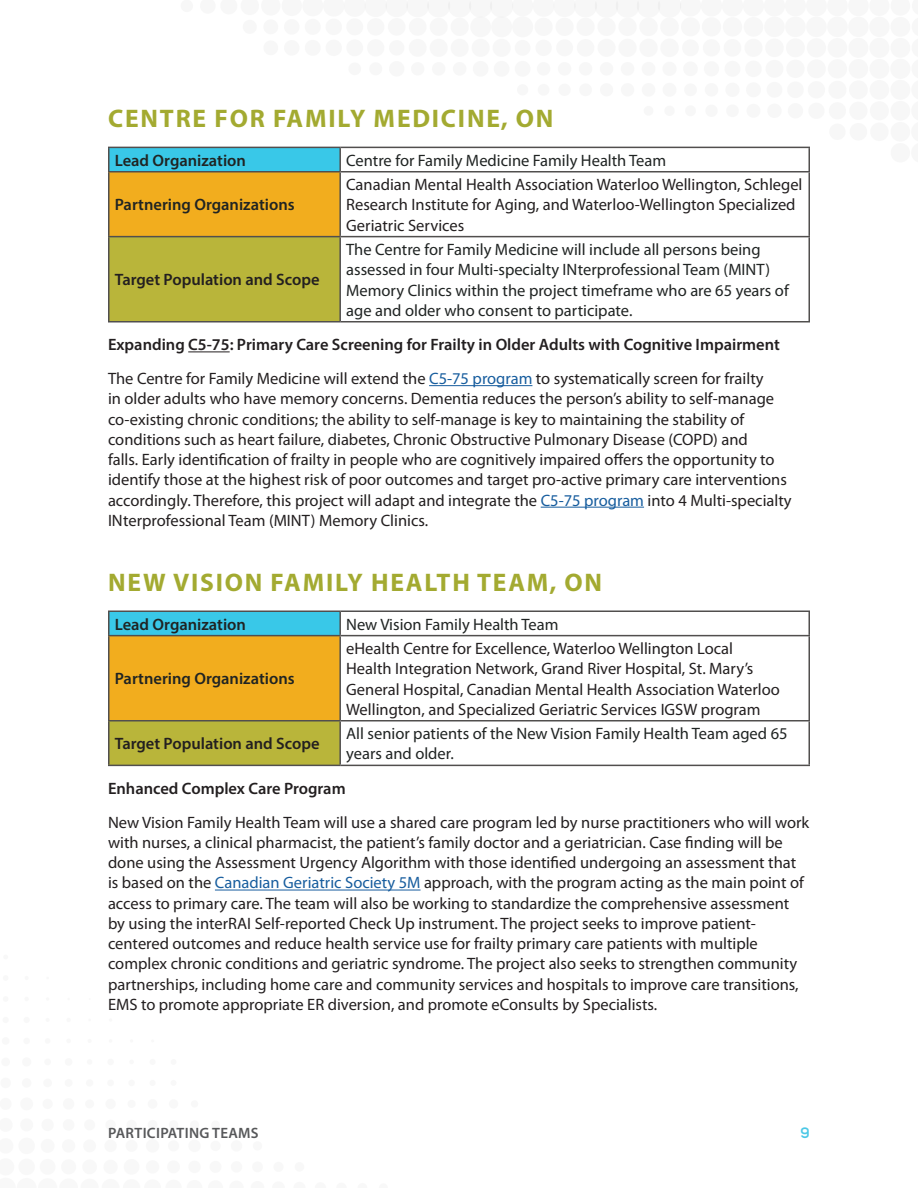
<style>
.page{position:relative;width:918px;height:1188px;background:#fff}
.page>*{position:absolute;margin:0;border:0;box-sizing:border-box;transform-origin:0 0}
.SUB_3__green__caps{font:700 25.5px "Myriad Pro";letter-spacing:.07em;color:#a3aa31}
.BODY{font:16.5px/20.2px "Myriad Pro";color:#231f20}
.BODY-2{font:16.5px/20.2px "Myriad Pro";color:#202423}
.BODY-3{font:600 16.5px "Myriad Pro";color:#231f20}
.Cover_Page_Orange_Ti{font:600 16.5px "Myriad Pro";color:#202423}
.t1{font:600 15px "Myriad Pro";letter-spacing:.02em;color:#57585a}
.t2{font:700 15px "Uni Sans Semi";color:#4cc8e6}
.s1{color:#175d9e}
</style>
<div class="page">
<svg style="left:180px;top:1px;width:630px;height:148px"></svg>
<hr style="left:188px;top:351px;width:42px;height:1px;background:#231f20">
<hr style="left:429px;top:385px;width:103px;height:1px;background:#175d9e">
<hr style="left:541px;top:507px;width:103px;height:1px;background:#175d9e">
<hr style="left:215px;top:890px;width:206px;height:1px;background:#175d9e">
<div style="left:109px;top:147px;width:231px;height:25px;background:#39c8e8"></div>
<div style="left:109px;top:172px;width:231px;height:65px;background:#f2ad1e"></div>
<div style="left:109px;top:237px;width:231px;height:85px;background:#b9b53a"></div>
<hr style="left:108px;top:147px;width:232px;height:1px;background:#514f4e">
<hr style="left:108px;top:148px;width:2px;height:23px;background:#514f4e">
<hr style="left:340px;top:147px;width:470px;height:1px;background:#514f4e">
<hr style="left:339px;top:148px;width:2px;height:23px;background:#514f4e">
<hr style="left:808px;top:148px;width:2px;height:23px;background:#514f4e">
<hr style="left:108px;top:171px;width:232px;height:1px;background:#514f4e">
<hr style="left:108px;top:172px;width:2px;height:64px;background:#514f4e">
<hr style="left:340px;top:171px;width:470px;height:1px;background:#514f4e">
<hr style="left:339px;top:172px;width:2px;height:64px;background:#514f4e">
<hr style="left:808px;top:172px;width:2px;height:64px;background:#514f4e">
<hr style="left:108px;top:236px;width:232px;height:1px;background:#514f4e">
<hr style="left:108px;top:237px;width:2px;height:84px;background:#514f4e">
<hr style="left:340px;top:236px;width:470px;height:1px;background:#514f4e">
<hr style="left:339px;top:237px;width:2px;height:84px;background:#514f4e">
<hr style="left:808px;top:237px;width:2px;height:84px;background:#514f4e">
<hr style="left:108px;top:321px;width:232px;height:1px;background:#514f4e">
<hr style="left:340px;top:321px;width:470px;height:1px;background:#514f4e">
<div style="left:109px;top:611px;width:231px;height:25px;background:#39c8e8"></div>
<div style="left:109px;top:636px;width:231px;height:85px;background:#f2ad1e"></div>
<div style="left:109px;top:721px;width:231px;height:44px;background:#b9b53a"></div>
<hr style="left:108px;top:610px;width:232px;height:2px;background:#514f4e">
<hr style="left:108px;top:612px;width:2px;height:23px;background:#514f4e">
<hr style="left:340px;top:610px;width:470px;height:2px;background:#514f4e">
<hr style="left:339px;top:612px;width:2px;height:23px;background:#514f4e">
<hr style="left:808px;top:612px;width:2px;height:23px;background:#514f4e">
<hr style="left:108px;top:635px;width:232px;height:1px;background:#514f4e">
<hr style="left:108px;top:636px;width:2px;height:84px;background:#514f4e">
<hr style="left:340px;top:635px;width:470px;height:1px;background:#514f4e">
<hr style="left:339px;top:636px;width:2px;height:84px;background:#514f4e">
<hr style="left:808px;top:636px;width:2px;height:84px;background:#514f4e">
<hr style="left:108px;top:720px;width:232px;height:2px;background:#514f4e">
<hr style="left:108px;top:722px;width:2px;height:43px;background:#514f4e">
<hr style="left:340px;top:720px;width:470px;height:2px;background:#514f4e">
<hr style="left:339px;top:722px;width:2px;height:43px;background:#514f4e">
<hr style="left:808px;top:722px;width:2px;height:43px;background:#514f4e">
<hr style="left:108px;top:765px;width:232px;height:1px;background:#514f4e">
<hr style="left:340px;top:765px;width:470px;height:1px;background:#514f4e">
<p class="SUB_3__green__caps" style="left:108px;top:102px;width:447px">CENTRE FOR FAMILY MEDICINE, ON</p>
<p class="Cover_Page_Orange_Ti" style="left:115px;top:150px;width:133px">Lead Organization</p>
<p class="BODY-2" style="left:346px;top:150px;width:322px">Centre for Family Medicine Family Health Team</p>
<p class="Cover_Page_Orange_Ti" style="left:115px;top:194px;width:181px">Partnering Organizations</p>
<p class="BODY" style="left:346px;top:174px;width:458px">Canadian Mental Health Association Waterloo Wellington, Schlegel<br>Research Institute for Aging, and Waterloo-Wellington Specialized<br>Geriatric Services</p>
<p class="BODY-2" style="left:346px;top:239px;width:444px">The Centre for Family Medicine will include all persons being assessed in four Multi-specialty INterprofessional Team (MINT)<br>Memory Clinics within the project timeframe who are 65 years of age and older who consent to participate.</p>
<p class="BODY-3" style="left:108px;top:334px;width:673px">Expanding C5-75: Primary Care Screening for Frailty in Older Adults with Cognitive Impairment</p>
<p class="BODY" style="left:108px;top:368px;width:685px">The Centre for Family Medicine will extend the <span class="s1">C5-75 program</span> to systematically screen for frailty<br>in older adults who have memory concerns. Dementia reduces the person’s ability to self-manage co-existing chronic conditions; the ability to self-manage is key to maintaining the stability of conditions such as heart failure, diabetes, Chronic Obstructive Pulmonary Disease (COPD) and<br>falls. Early identification of frailty in people who are cognitively impaired offers the opportunity to identify those at the highest risk of poor outcomes and target pro-active primary care interventions accordingly. Therefore, this project will adapt and integrate the <span class="s1">C5-75 program</span> into 4 Multi-specialty INterprofessional Team (MINT) Memory Clinics.</p>
<p class="BODY-3" style="left:115px;top:269px;width:206px">Target Population and Scope</p>
<p class="SUB_3__green__caps" style="left:108px;top:566px;width:495px">NEW VISION FAMILY HEALTH TEAM, ON</p>
<p class="Cover_Page_Orange_Ti" style="left:115px;top:614px;width:133px">Lead Organization</p>
<p class="BODY-2" style="left:346px;top:614px;width:214px">New Vision Family Health Team</p>
<p class="Cover_Page_Orange_Ti" style="left:115px;top:668px;width:181px">Partnering Organizations</p>
<p class="BODY" style="left:346px;top:638px;width:435px">eHealth Centre for Excellence, Waterloo Wellington Local Health Integration Network, Grand River Hospital, St. Mary’s General Hospital, Canadian Mental Health Association Waterloo Wellington, and Specialized Geriatric Services IGSW program</p>
<p class="BODY-3" style="left:115px;top:733px;width:206px">Target Population and Scope</p>
<p class="BODY-2" style="left:346px;top:723px;width:443px">All senior patients of the New Vision Family Health Team aged 65 years and older.</p>
<p class="BODY-3" style="left:108px;top:778px;width:239px">Enhanced Complex Care Program</p>
<p class="BODY" style="left:108px;top:812px;width:703px">New Vision Family Health Team will use a shared care program led by nurse practitioners who will work with nurses, a clinical pharmacist, the patient’s family doctor and a geriatrician. Case finding will be done using the Assessment Urgency Algorithm with those identified undergoing an assessment that is based on the <span class="s1">Canadian Geriatric Society 5M</span> approach, with the program acting as the main point of access to primary care. The team will also be working to standardize the comprehensive assessment by using the interRAI Self-reported Check Up instrument. The project seeks to improve patient&shy;centered outcomes and reduce health service use for frailty primary care patients with multiple complex chronic conditions and geriatric syndrome. The project also seeks to strengthen community partnerships, including home care and community services and hospitals to improve care transitions, EMS to promote appropriate ER diversion, and promote eConsults by Specialists.</p>
<p class="t1" style="left:108px;top:1124px;width:152px">PARTICIPATING TEAMS</p>
<p class="t2" style="left:801px;top:1124px;width:11px">9</p>
</div>
